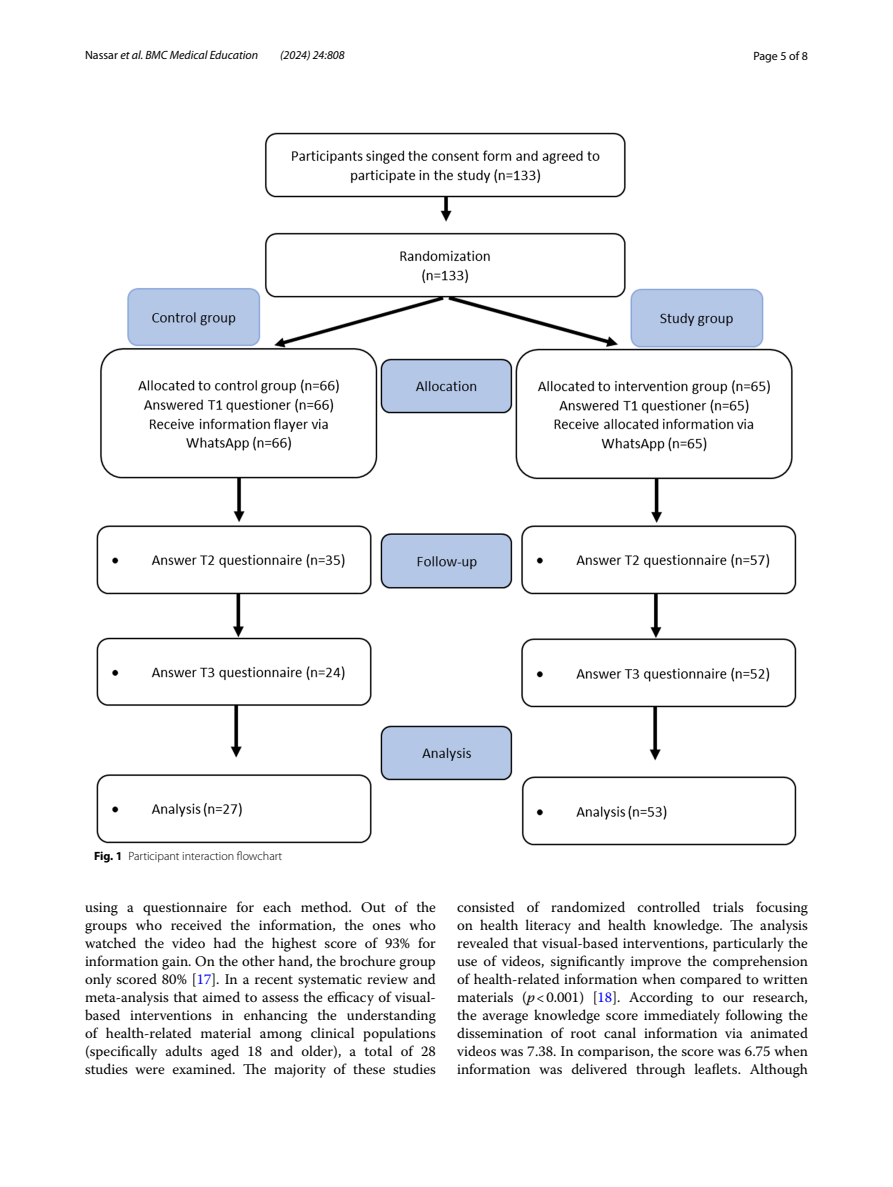
<style>
.page{position:relative;width:893px;height:1187px;background:#fff}
.page>*{position:absolute;margin:0;border:0;box-sizing:border-box;transform-origin:0 0}
.t1{font:14.7px/18px "Warnock Pro";color:#000;text-align:justify}
.t2{font:italic 12px "Myriad Pro";color:#000}
.t3{font:300 12px "Myriad Pro";color:#000}
.t4{font:12px "Myriad Pro";color:#000}
.s1{font-style:normal}
.s2{font-weight:700}
.s3{color:#00f}
.s4{font-style:italic}
</style>
<div class="page">
<img style="left:96px;top:133px;width:701px;height:712px">
<p class="t2" style="left:85px;top:48px;width:175px"><span class="s1">Nassar</span> et al. BMC Medical Education</p>
<p class="t2" style="left:280px;top:48px;width:66px">(2024) 24:808</p>
<p class="t4" style="left:753px;top:48px;width:56px">Page 5 of 8</p>
<p class="t3" style="left:94px;top:849px;width:190px"><span class="s2">Fig. 1</span> Participant interaction flowchart</p>
<p class="t1" style="left:85px;top:897px;width:352px">using a questionnaire for each method. Out of the groups who received the information, the ones who watched the video had the highest score of 93% for information gain. On the other hand, the brochure group only scored 80% [<span class="s3">17</span>]. In a recent systematic review and meta-analysis that aimed to assess the efficacy of visual&shy;based interventions in enhancing the understanding of health-related material among clinical populations (specifically adults aged 18 and older), a total of 28 studies were examined. The majority of these studies</p>
<p class="t1" style="left:457px;top:897px;width:352px">consisted of randomized controlled trials focusing on health literacy and health knowledge. The analysis revealed that visual-based interventions, particularly the use of videos, significantly improve the comprehension of health-related information when compared to written materials (<span class="s4">p</span>&lt;0.001) [<span class="s3">18</span>]. According to our research, the average knowledge score immediately following the dissemination of root canal information via animated videos was 7.38. In comparison, the score was 6.75 when information was delivered through leaflets. Although</p>
</div>
